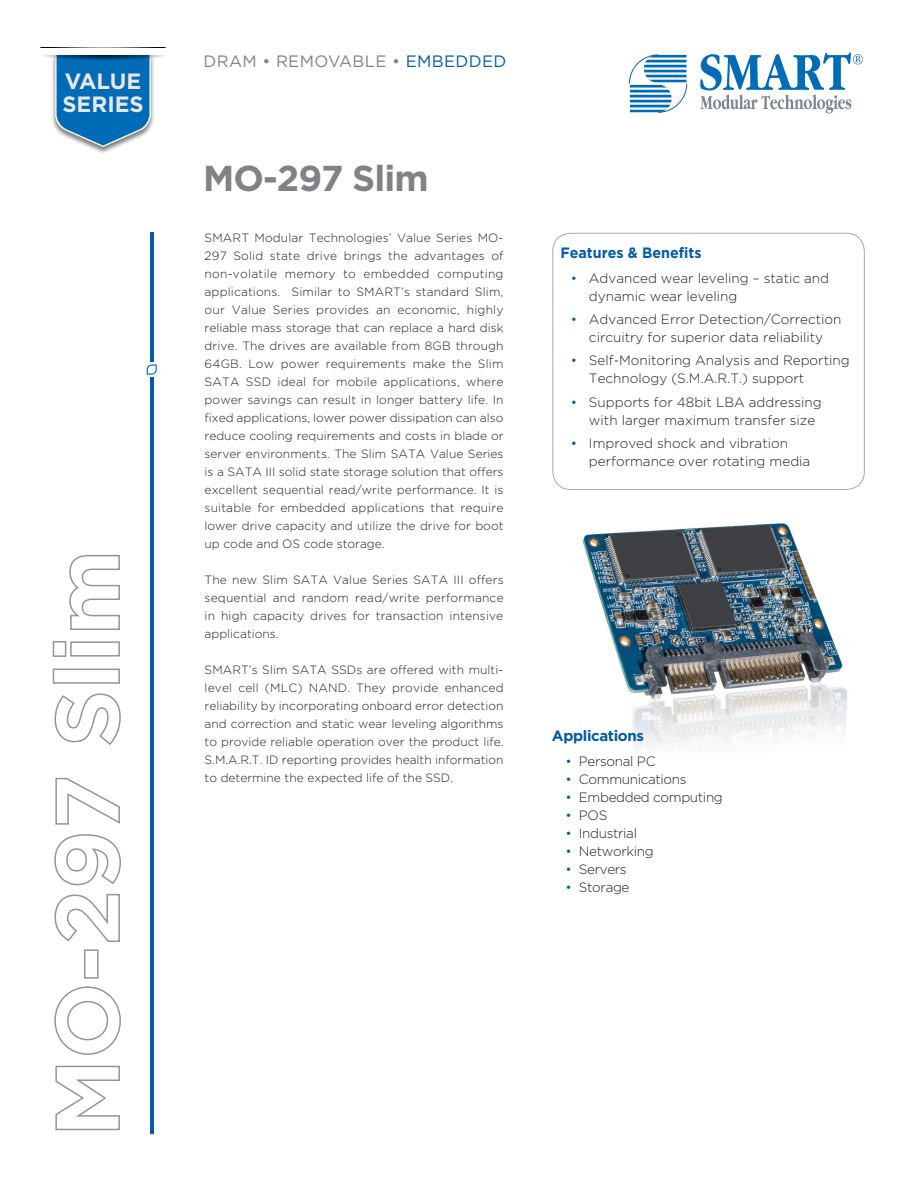
<style>
.page{position:relative;width:918px;height:1188px;background:#fff}
.page>*{position:absolute;margin:0;border:0;box-sizing:border-box;transform-origin:0 0}
.t1{font:700 36px "Gotham";letter-spacing:-.025em;color:#808285}
.t2{font:700 22.2px/22.8px "Gotham";color:#e6e7e6}
.t3{font:16.5px "Gotham";letter-spacing:.02em;color:#808285}
.t4{font:700 15px "Gotham";color:#015ba9;scale:.95 1}
.t5{font:700 15px "Gotham";letter-spacing:-.025em;color:#015ba9}
.t6{font:300 13.5px/18px "Gotham";color:#231f20}
.t7{font:300 13.5px "Gotham";letter-spacing:-.025em;color:#231f20}
.t8{font:300 12px/18px "Gotham";color:#231f20;text-align:justify}
.s1{color:#015ba9}
</style>
<div class="page">
<img style="left:582px;top:523px;width:265px;height:227px">
<div style="left:552px;top:233px;width:313px;height:257px;border:1px solid #a8a9ad;border-radius:18px"></div>
<hr style="left:150px;top:233px;width:3px;height:901px;background:#015ba9">
<svg style="left:628px;top:55px;width:60px;height:58px"></svg>
<svg style="left:700px;top:53px;width:163px;height:61px"></svg>
<svg style="left:55px;top:1065px;width:65px;height:66px"></svg>
<svg style="left:54px;top:986px;width:67px;height:69px"></svg>
<div style="left:84px;top:949px;width:15px;height:30px;border:2px solid #939598"></div>
<svg style="left:54px;top:894px;width:66px;height:48px"></svg>
<svg style="left:54px;top:834px;width:67px;height:52px"></svg>
<svg style="left:55px;top:777px;width:65px;height:48px"></svg>
<svg style="left:54px;top:693px;width:67px;height:52px"></svg>
<div style="left:53px;top:669px;width:67px;height:15px;border:2px solid #939598"></div>
<svg style="left:52px;top:641px;width:68px;height:16px"></svg>
<svg style="left:69px;top:554px;width:51px;height:76px"></svg>
<svg style="left:146px;top:362px;width:11px;height:15px"></svg>
<svg style="left:147px;top:365px;width:10px;height:10px"></svg>
<img style="left:88px;top:147px;width:30px;height:6px">
<svg style="left:42px;top:54px;width:123px;height:93px"></svg>
<h2 class="t2" style="left:62px;top:70px;width:83px">VALUE<br>SERIES</h2>
<h3 class="t3" style="left:204px;top:50px;width:304px">DRAM • REMOVABLE • <span class="s1">EMBEDDED</span></h3>
<h1 class="t1" style="left:203px;top:154px;width:227px">MO-297 Slim</h1>
<p class="t8" style="left:205px;top:229px;width:301px">SMART Modular Technologies’ Value Series MO-297 Solid state drive brings the advantages of non-volatile memory to embedded computing applications. Similar to SMART’s standard Slim, our Value Series provides an economic, highly reliable mass storage that can replace a hard disk drive. The drives are available from 8GB through 64GB. Low power requirements make the Slim SATA SSD ideal for mobile applications, where power savings can result in longer battery life. In fixed applications, lower power dissipation can also reduce cooling requirements and costs in blade or server environments. The Slim SATA Value Series is a SATA III solid state storage solution that offers excellent sequential read/write performance. It is suitable for embedded applications that require lower drive capacity and utilize the drive for boot up code and OS code storage.</p>
<p class="t8" style="left:205px;top:571px;width:301px">The new Slim SATA Value Series SATA III offers sequential and random read/write performance in high capacity drives for transaction intensive applications.</p>
<p class="t8" style="left:205px;top:661px;width:301px">SMART’s Slim SATA SSDs are offered with multi&shy;level cell (MLC) NAND. They provide enhanced reliability by incorporating onboard error detection and correction and static wear leveling algorithms to provide reliable operation over the product life.<br>S.M.A.R.T. ID reporting provides health information to determine the expected life of the SSD.</p>
<p class="t4" style="left:560px;top:243px;width:150px">Features &amp; Benefits</p>
<p class="t6" style="left:589px;top:269px;width:242px;text-indent:-18px"><span class="s1">•</span> Advanced wear leveling – static and dynamic wear leveling</p>
<p class="t6" style="left:571px;top:310px;width:272px;text-align:center"><span class="s1">•</span> Advanced Error Detection/Correction circuitry for superior data reliability</p>
<p class="t6" style="left:589px;top:351px;width:262px;text-indent:-18px"><span class="s1">•</span> Self-Monitoring Analysis and Reporting<br>Technology (S.M.A.R.T.) support</p>
<p class="t6" style="left:589px;top:393px;width:234px;text-indent:-18px"><span class="s1">•</span> Supports for 48bit LBA addressing with larger maximum transfer size</p>
<p class="t6" style="left:589px;top:434px;width:223px;text-indent:-18px"><span class="s1">•</span> Improved shock and vibration performance over rotating media</p>
<p class="t5" style="left:552px;top:726px;width:93px">Applications</p>
<p class="t7" style="left:565px;top:752px;width:92px"><span class="s1">•</span> Personal PC</p>
<p class="t7" style="left:565px;top:770px;width:123px"><span class="s1">•</span> Communications</p>
<p class="t7" style="left:565px;top:788px;width:159px"><span class="s1">•</span> Embedded computing</p>
<p class="t6" style="left:565px;top:806px;width:43px"><span class="s1">•</span> POS</p>
<p class="t7" style="left:565px;top:824px;width:73px"><span class="s1">•</span> Industrial</p>
<p class="t7" style="left:565px;top:842px;width:90px"><span class="s1">•</span> Networking</p>
<p class="t7" style="left:565px;top:860px;width:63px"><span class="s1">•</span> Servers</p>
<p class="t7" style="left:565px;top:878px;width:66px"><span class="s1">•</span> Storage</p>
</div>
